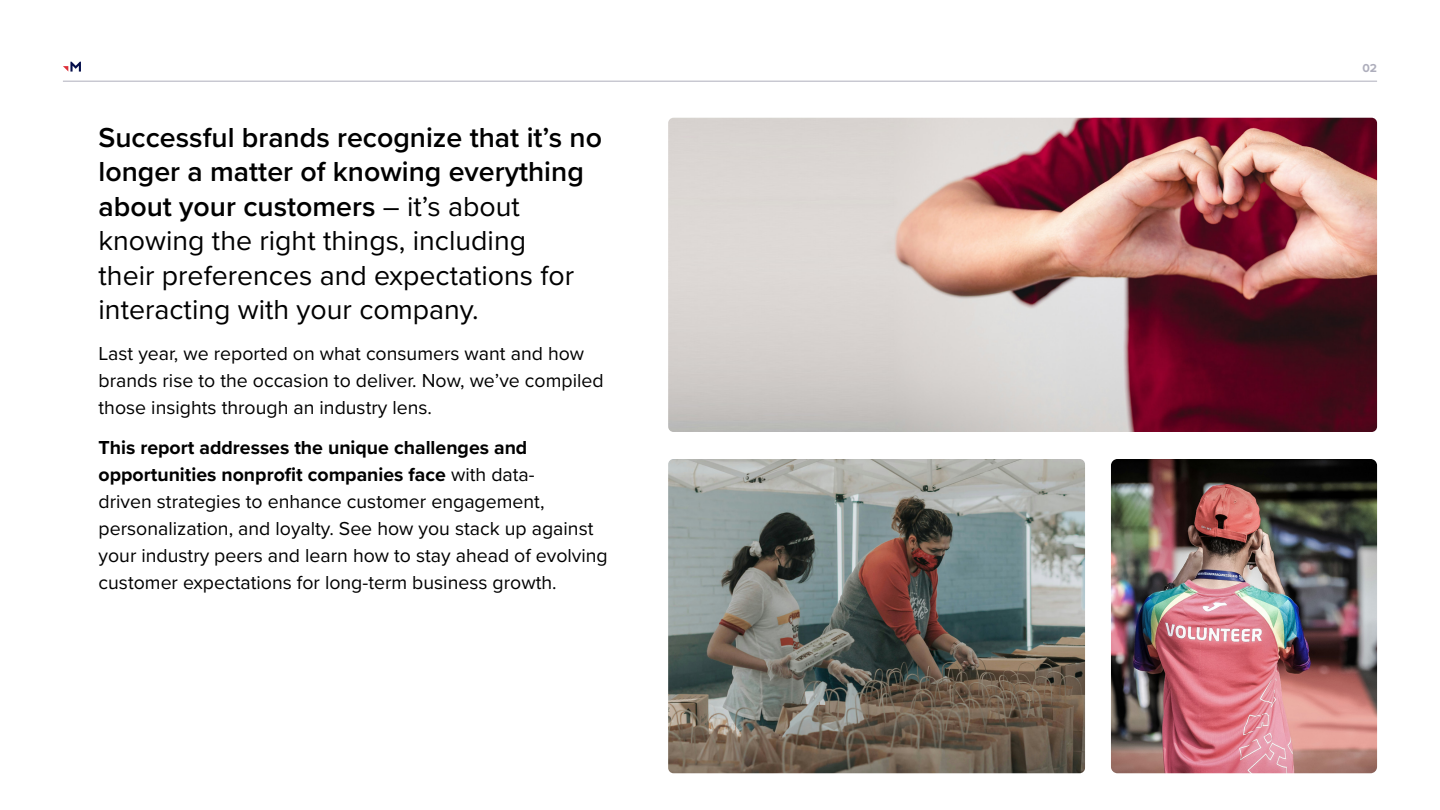
<style>
.page{position:relative;width:1440px;height:810px;background:#fff}
.page>*{position:absolute;margin:0;border:0;box-sizing:border-box;transform-origin:0 0}
.t1{font:28.5px/34.5px "Proxima Nova";color:#000}
.t2{font:19.5px/27px "Proxima Nova";color:#000}
.t3{font:700 12px "Proxima Nova";color:#aeaebc}
.s1{font-weight:600}
.s2{font-weight:700}
</style>
<div class="page">
<hr style="left:63px;top:81px;width:1314px;height:1px;background:#aeaebc">
<svg style="left:63px;top:62px;width:18px;height:10px"></svg>
<img style="left:668px;top:118px;width:709px;height:314px">
<img style="left:668px;top:459px;width:417px;height:314px">
<img style="left:1111px;top:459px;width:266px;height:314px">
<h1 class="t1" style="left:99px;top:119px;width:505px"><span class="s1">Successful brands recognize that it’s no longer a matter of knowing everything about your customers</span> – it’s about knowing the right things, including<br>their preferences and expectations for interacting with your company.</h1>
<p class="t2" style="left:99px;top:339px;width:507px">Last year, we reported on what consumers want and how brands rise to the occasion to deliver. Now, we’ve compiled those insights through an industry lens.</p>
<p class="t2" style="left:99px;top:433px;width:511px"><span class="s2">This report addresses the unique challenges and opportunities nonprofit companies face</span> with data-<br>driven strategies to enhance customer engagement, personalization, and loyalty. See how you stack up against your industry peers and learn how to stay ahead of evolving customer expectations for long-term business growth.</p>
<p class="t3" style="left:1362px;top:59px;width:16px">02</p>
</div>
